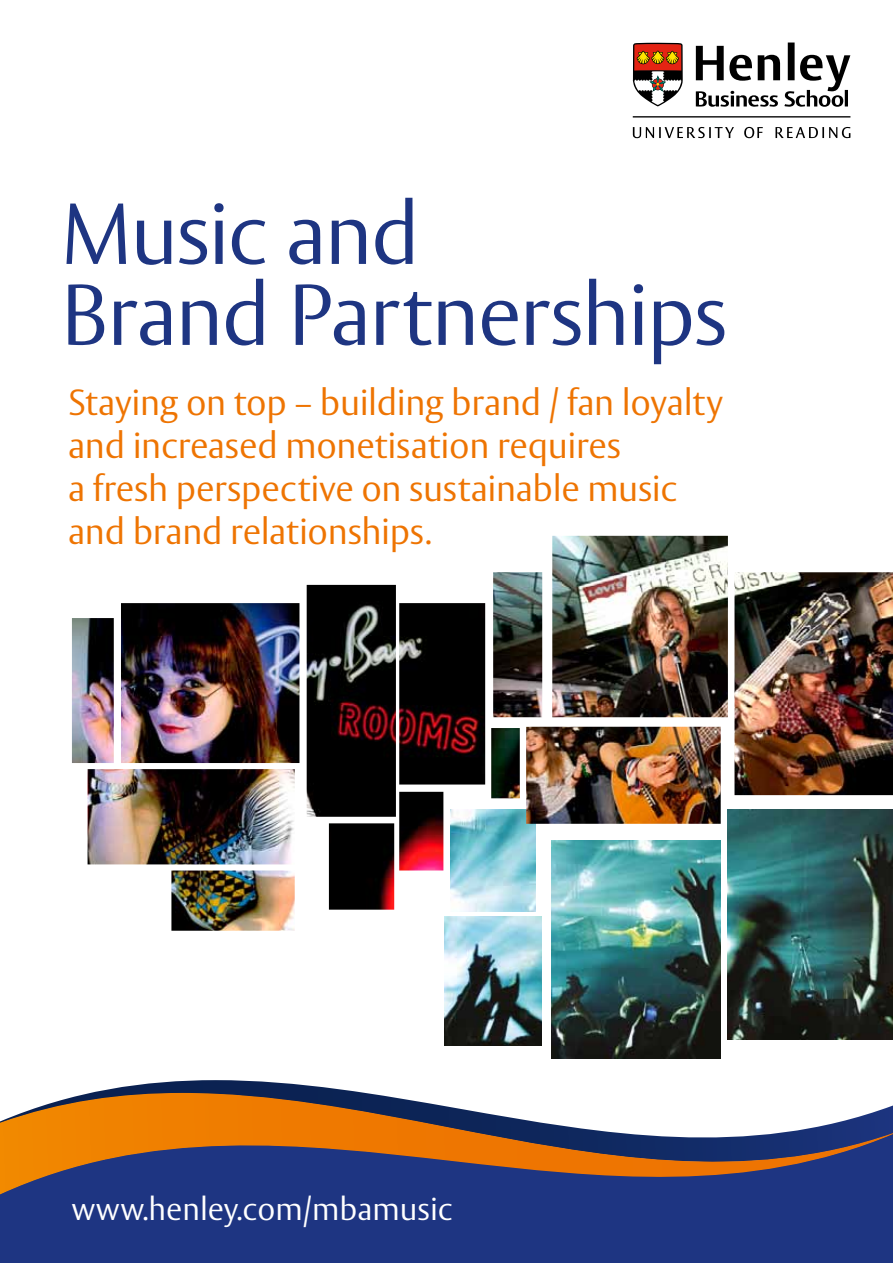
<style>
.page{position:relative;width:893px;height:1263px;background:#fff}
.page>*{position:absolute;margin:0;border:0;box-sizing:border-box;transform-origin:0 0}
.t1{font:85.5px/81px "Rdg Vesta";letter-spacing:-.02em;color:#1e3582}
.t2{font:36px/43.2px "Rdg Vesta";letter-spacing:-.01em;color:#ee7402}
.t3{font:31.5px "Rdg Vesta";color:#fff}
</style>
<div class="page">
<svg style="left:633px;top:116px;width:217px;height:2px"></svg>
<svg style="left:633px;top:127px;width:101px;height:11px"></svg>
<svg style="left:744px;top:127px;width:19px;height:11px"></svg>
<svg style="left:775px;top:127px;width:75px;height:11px"></svg>
<svg style="left:633px;top:43px;width:50px;height:63px"></svg>
<svg style="left:696px;top:43px;width:154px;height:64px"></svg>
<div style="left:0;top:1195px;width:892px;height:68px;background:#1e3582"></div>
<svg style="left:90px;top:1080px;width:275px;height:13px"></svg>
<svg style="left:0;top:1093px;width:892px;height:102px"></svg>
<img style="left:727px;top:824px;width:165px;height:215px">
<img style="left:552px;top:840px;width:168px;height:218px">
<img style="left:445px;top:917px;width:96px;height:129px">
<img style="left:520px;top:824px;width:16px;height:87px">
<img style="left:72px;top:585px;width:448px;height:346px">
<img style="left:493px;top:536px;width:399px;height:288px">
<h1 class="t1" style="left:61px;top:197px;width:668px">Music and<br>Brand Partnerships</h1>
<p class="t2" style="left:68px;top:382px;width:656px">Staying on top – building brand / fan loyalty and increased monetisation requires<br>a fresh perspective on sustainable music and brand relationships.</p>
<p class="t3" style="left:72px;top:1190px;width:382px">www.henley.com/mbamusic</p>
</div>
